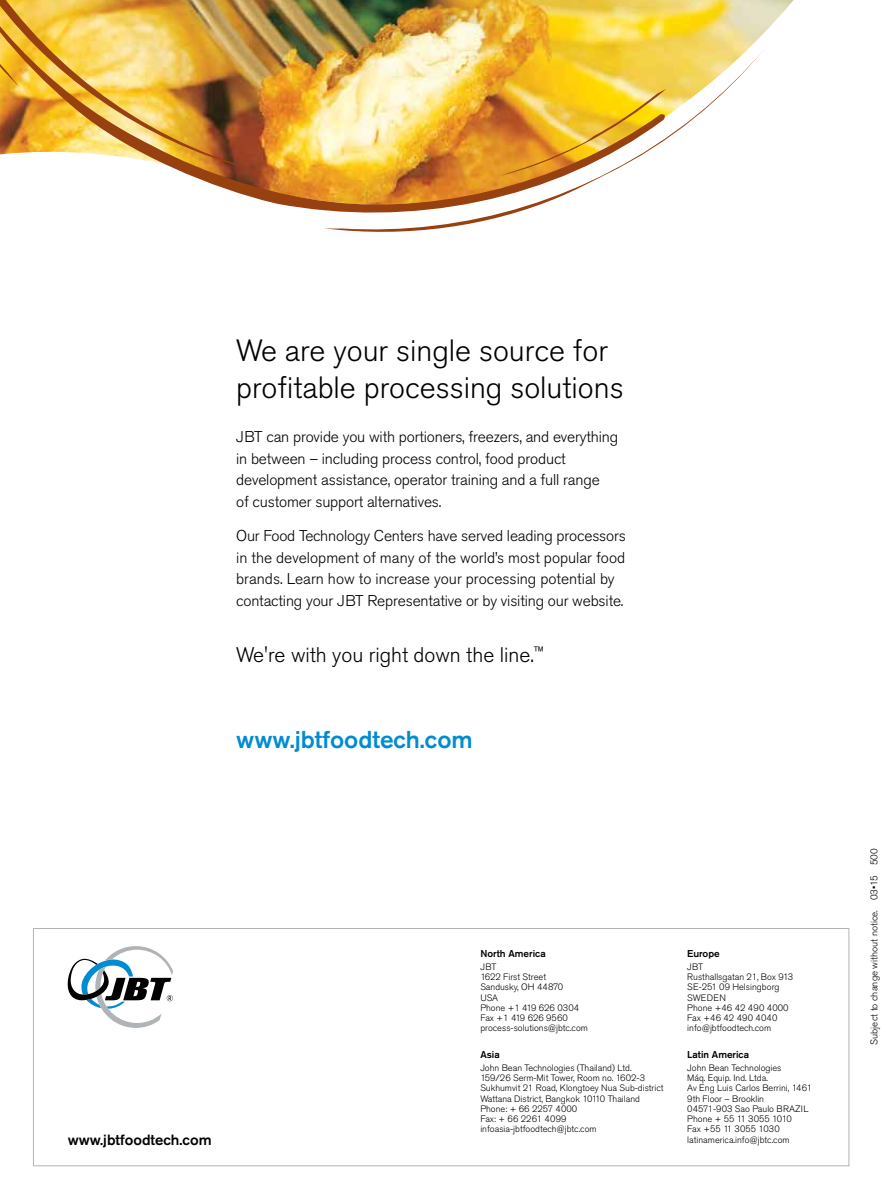
<style>
.page{position:relative;width:893px;height:1191px;background:#fff}
.page>*{position:absolute;margin:0;border:0;box-sizing:border-box;transform-origin:0 0}
.t1{font:300 30.6px/36.6px "Akzidenz Grotesk Pro";color:#000}
.t2{font:500 24.15px "Akzidenz Grotesk Pro";color:#008cd2}
.t3{font:300 21px "Akzidenz Grotesk Pro";color:#000}
.t4{font:300 15.45px/21.6px "Akzidenz Grotesk Pro";letter-spacing:-.01em;color:#000}
.t5{font:500 14.7px "Akzidenz Grotesk Pro";color:#000}
.t6{font:500 9.9px "Akzidenz Grotesk Pro";color:#000}
.t7{font:300 9.75px "Akzidenz Grotesk Pro";color:#000}
.t8{font:300 9.3px/10.2px "Akzidenz Grotesk Pro";color:#000}
</style>
<div class="page">
<img style="left:0;top:0;width:764px;height:232px">
<div style="left:33px;top:928px;width:816px;height:238px;border:1px solid #b1b4b6"></div>
<svg style="left:67px;top:946px;width:106px;height:82px"></svg>
<h1 class="t1" style="left:236px;top:332px;width:389px">We are your single source for profitable processing solutions</h1>
<h3 class="t4" style="left:236px;top:426px;width:384px">JBT can provide you with portioners, freezers, and everything in between – including process control, food product development assistance, operator training and a full range<br>of customer support alternatives.</h3>
<p class="t4" style="left:236px;top:525px;width:391px">Our Food Technology Centers have served leading processors in the development of many of the world’s most popular food brands. Learn how to increase your processing potential by contacting your JBT Representative or by visiting our website.</p>
<h3 class="t3" style="left:236px;top:640px;width:309px">We're with you right down the line.<sup>™</sup></h3>
<h2 class="t2" style="left:236px;top:723px;width:238px">www.jbtfoodtech.com</h2>
<h3 class="t5" style="left:68px;top:1130px;width:145px">www.jbtfoodtech.com</h3>
<p class="t6" style="left:480px;top:947px;width:67px">North America</p>
<p class="t8" style="left:480px;top:961px;width:109px">JBT<br>1622 First Street<br>Sandusky, OH 44870<br>USA<br>Phone +1 419 626 0304<br>Fax +1 419 626 9560 process-solutions@jbtc.com</p>
<p class="t6" style="left:480px;top:1048px;width:21px">Asia</p>
<p class="t8" style="left:480px;top:1062px;width:185px">John Bean Technologies (Thailand) Ltd.<br>159/26 Serm-Mit Tower, Room no. 1602-3<br>Sukhumvit 21 Road, Klongtoey Nua Sub-district Wattana District, Bangkok 10110 Thailand Phone: + 66 2257 4000<br>Fax: + 66 2261 4099 infoasia-jbtfoodtech@jbtc.com</p>
<p class="t6" style="left:687px;top:947px;width:34px">Europe</p>
<p class="t8" style="left:687px;top:961px;width:107px">JBT<br>Rusthallsgatan 21, Box 913<br>SE-251 09 Helsingborg<br>SWEDEN<br>Phone +46 42 490 4000<br>Fax +46 42 490 4040 info@jbtfoodtech.com</p>
<p class="t6" style="left:687px;top:1048px;width:64px">Latin America</p>
<p class="t8" style="left:687px;top:1062px;width:126px">John Bean Technologies<br>Máq. Equip. Ind. Ltda.<br>Av Eng Luis Carlos Berrini, 1461<br>9th Floor – Brooklin<br>04571-903 Sao Paulo BRAZIL<br>Phone + 55 11 3055 1010<br>Fax +55 11 3055 1030 latinamerica.info@jbtc.com</p>
<p class="t7" style="left:868px;top:1044px;width:198px;rotate:-90deg">Subject to change without notice. 03•15 500</p>
</div>
